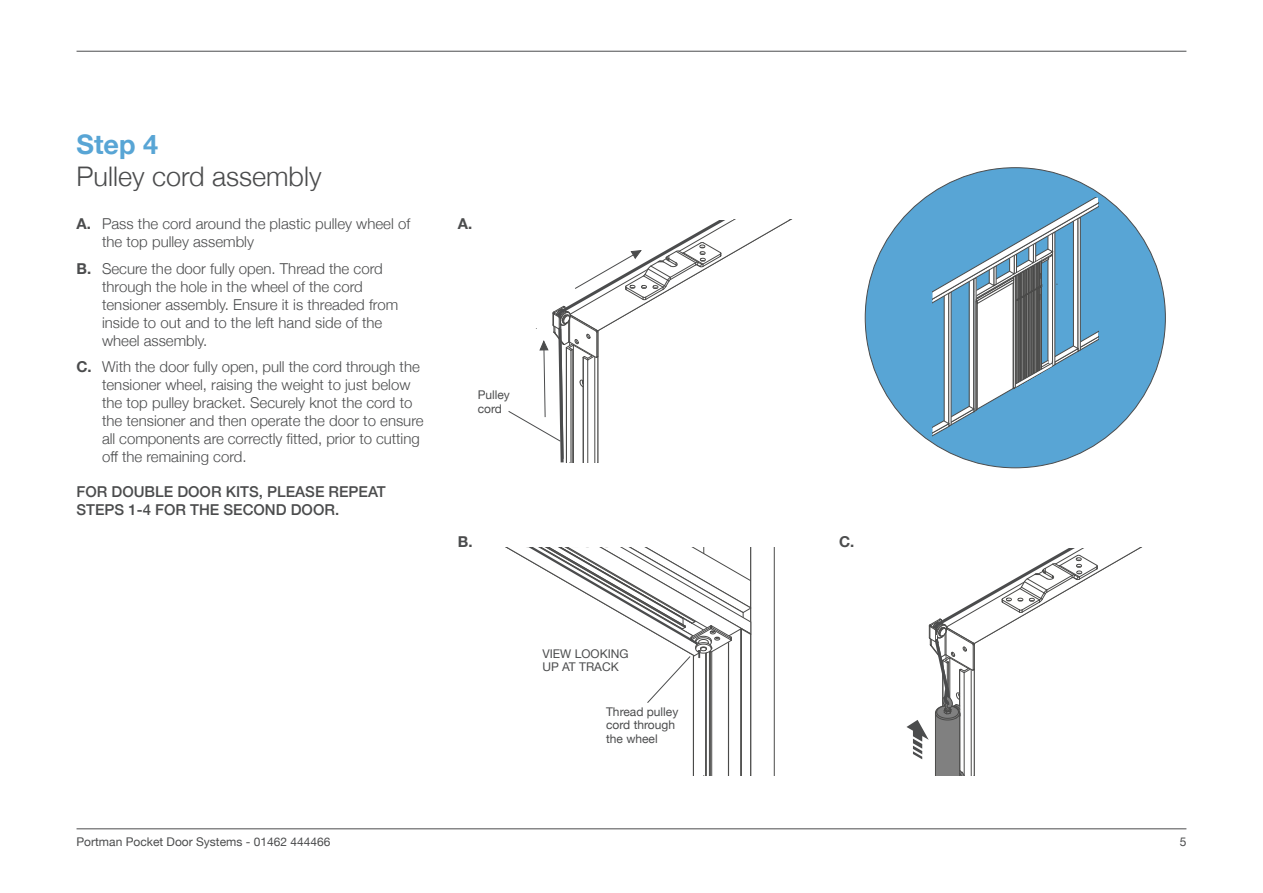
<style>
.page{position:relative;width:1263px;height:893px;background:#fff}
.page>*{position:absolute;margin:0;border:0;box-sizing:border-box;transform-origin:0 0}
.t1{font:300 27px "Helvetica Neue";color:#4b4c4d}
.t2{font:700 27px "Helvetica Neue";color:#58a5d5}
.t3{font:300 15px/18px "Helvetica Neue";color:#4b4c4d}
.t4{font:500 15px/18px "Helvetica Neue";color:#4b4c4d}
.t5{font:700 15px "Helvetica Neue";color:#4b4c4d}
.t6{font:12px/13.5px "Helvetica Neue";color:#4b4c4d}
.s1{font-weight:700}
</style>
<div class="page">
<hr style="left:77px;top:829px;width:1109px;height:1px;background:#4b4c4d">
<hr style="left:77px;top:51px;width:1109px;height:1px;background:#4b4c4d">
<div style="left:865px;top:168px;width:300px;height:300px;background:#58a5d5;border-radius:50%"></div>
<svg style="left:932px;top:198px;width:166px;height:239px"></svg>
<svg style="left:505px;top:547px;width:270px;height:228px"></svg>
<svg style="left:508px;top:219px;width:285px;height:244px"></svg>
<svg style="left:906px;top:547px;width:237px;height:228px"></svg>
<p class="t2" style="left:77px;top:123px;width:83px">Step 4</p>
<p class="t1" style="left:77px;top:154px;width:247px">Pulley cord assembly</p>
<p class="t3" style="left:102px;top:214px;width:310px;text-indent:-26px"><span class="s1">A.</span> Pass the cord around the plastic pulley wheel of the top pulley assembly</p>
<p class="t3" style="left:102px;top:258px;width:298px;text-indent:-26px"><span class="s1">B.</span> Secure the door fully open. Thread the cord through the hole in the wheel of the cord tensioner assembly. Ensure it is threaded from inside to out and to the left hand side of the wheel assembly.</p>
<p class="t3" style="left:102px;top:357px;width:323px;text-indent:-26px"><span class="s1">C.</span> With the door fully open, pull the cord through the tensioner wheel, raising the weight to just below the top pulley bracket. Securely knot the cord to the tensioner and then operate the door to ensure all components are correctly fitted, prior to cutting off the remaining cord.</p>
<p class="t4" style="left:77px;top:482px;width:311px">FOR DOUBLE DOOR KITS, PLEASE REPEAT<br>STEPS 1-4 FOR THE SECOND DOOR.</p>
<p class="t5" style="left:458px;top:212px;width:16px">A.</p>
<p class="t6" style="left:478px;top:389px;width:34px">Pulley cord</p>
<p class="t5" style="left:458px;top:530px;width:16px">B.</p>
<p class="t6" style="left:542px;top:648px;width:88px">VIEW LOOKING<br>UP AT TRACK</p>
<p class="t6" style="left:606px;top:705px;width:74px">Thread pulley cord through the wheel</p>
<p class="t5" style="left:839px;top:530px;width:17px">C.</p>
<p class="t6" style="left:77px;top:836px;width:255px">Portman Pocket Door Systems - 01462 444466</p>
<p class="t6" style="left:1180px;top:836px;width:8px">5</p>
</div>
